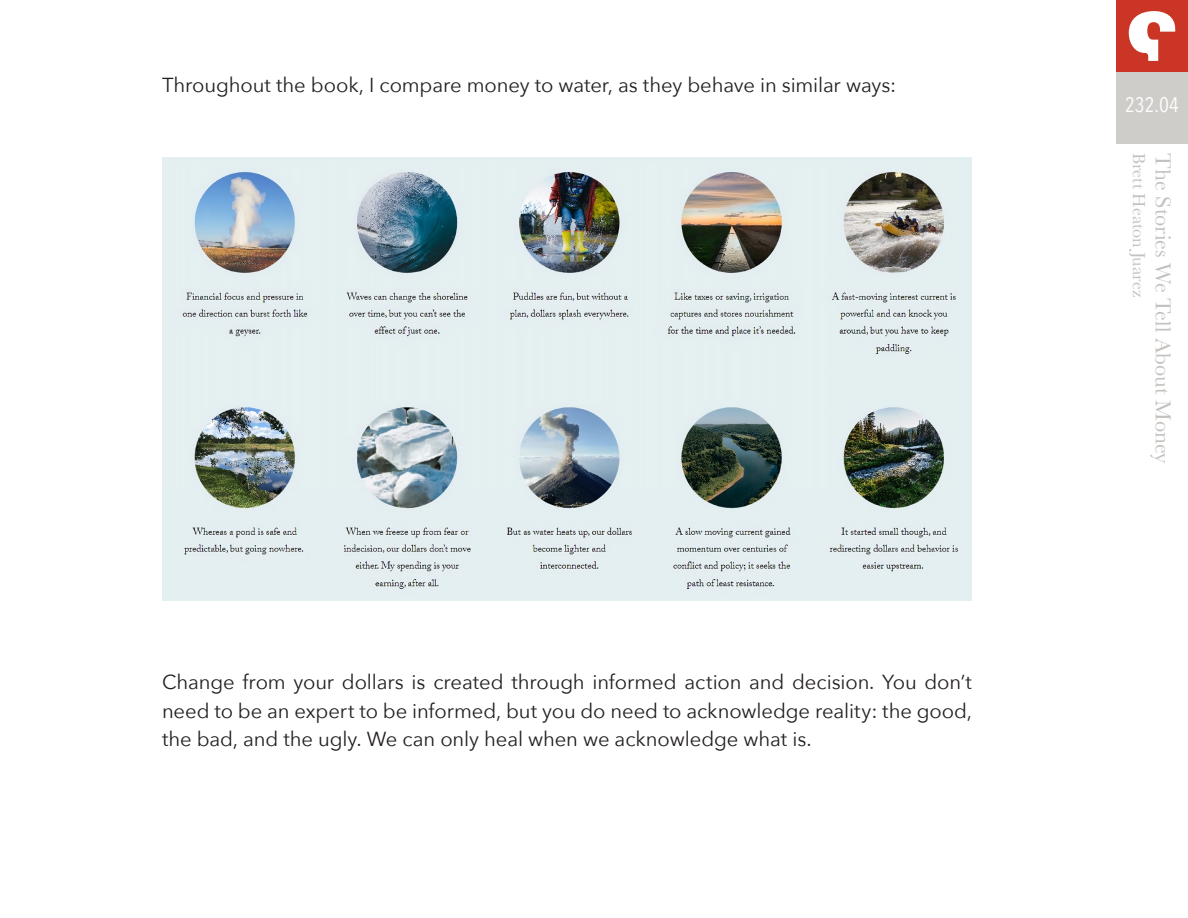
<style>
.page{position:relative;width:1188px;height:918px;background:#fff}
.page>*{position:absolute;margin:0;border:0;box-sizing:border-box;transform-origin:0 0}
.t1{font:22.5px "Baskerville";color:#bdb9b6}
.t2{font:21px "Avenir Next Condensed";color:#fff}
.CTP_text{font:20.25px/28.5px "Avenir Next";letter-spacing:-.005em;color:#231f20;text-align:justify}
.t3{font:18px "Baskerville";color:#bdb9b6}
</style>
<div class="page">
<div style="left:1116px;top:0;width:72px;height:72px;background:#cb3525"></div>
<svg style="left:1129px;top:11px;width:46px;height:50px"></svg>
<div style="left:1116px;top:72px;width:72px;height:72px;background:#c9c8c3"></div>
<img style="left:162px;top:158px;width:810px;height:442px">
<p class="CTP_text" style="left:162px;top:70px;width:736px">Throughout the book, I compare money to water, as they behave in similar ways:</p>
<p class="CTP_text" style="left:162px;top:667px;width:811px">Change from your dollars is created through informed action and decision. You don’t need to be an expert to be informed, but you do need to acknowledge reality: the good, the bad, and the ugly. We can only heal when we acknowledge what is.</p>
<p class="t2" style="left:1125px;top:87px;width:55px">232.04</p>
<p class="t3" style="left:1151px;top:153px;width:146px;rotate:90deg">Brett Heaton Juarez</p>
<p class="t1" style="left:1177px;top:153px;width:312px;rotate:90deg">The Stories We Tell About Money</p>
</div>
